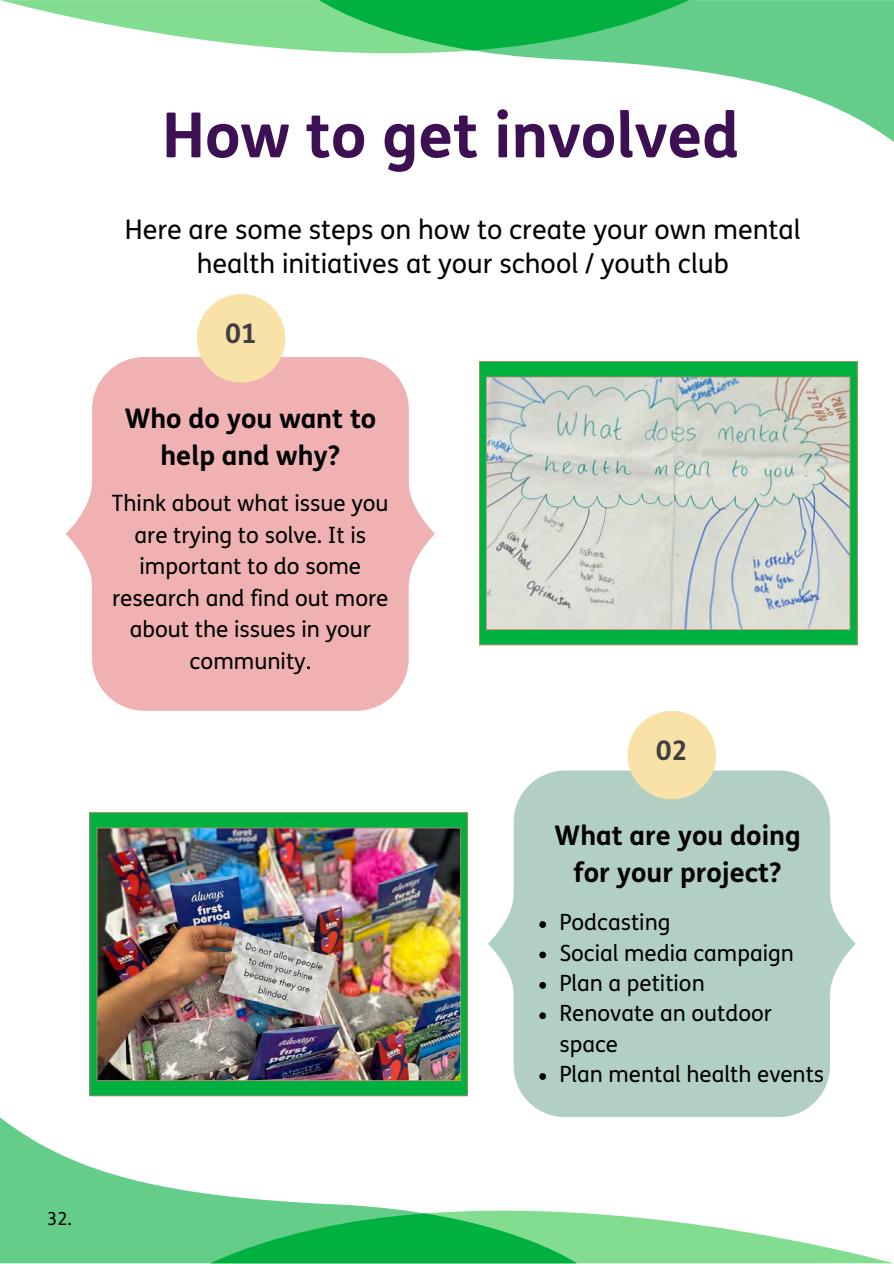
<style>
.page{position:relative;width:894px;height:1264px;background:#fff}
.page>*{position:absolute;margin:0;border:0;box-sizing:border-box;transform-origin:0 0}
.t1{font:700 62.25px "FS Me";color:#3c1053}
.t2{font:27px/33.8px "FS Me";color:#000;text-align:center}
.t3{font:700 27px/37.2px "FS Me";color:#000;text-align:center}
.t4{font:700 27px "FS Me";color:#404040}
.t5{font:22.5px/31.5px "FS Me";color:#000;text-align:center}
.t6{font:22.35px/30.3px "FS Me";color:#000}
.t7{font:18px "FS Me";color:#000}
</style>
<div class="page">
<svg style="left:0;top:0;width:319px;height:51px;fill:#83dd91"></svg>
<svg style="left:319px;top:0;width:574px;height:141px"></svg>
<svg style="left:319px;top:0;width:370px;height:50px;background:#2abe5c"></svg>
<svg style="left:576px;top:1212px;width:316px;height:51px;fill:#83dd91"></svg>
<svg style="left:0;top:1117px;width:576px;height:146px"></svg>
<svg style="left:210px;top:1213px;width:366px;height:50px;background:#2bbe5d"></svg>
<svg style="left:66px;top:357px;width:369px;height:354px;background:#f1bcbc"></svg>
<div style="left:197px;top:294px;width:88px;height:88px;background:#f8e2a8;border-radius:50%"></div>
<svg style="left:488px;top:770px;width:367px;height:347px;background:#bdd5cc"></svg>
<div style="left:627px;top:711px;width:89px;height:88px;background:#f8e2a8;border-radius:50%"></div>
<svg style="left:479px;top:361px;width:378px;height:284px;background:#b4ceb9"></svg>
<img style="left:89px;top:812px;width:379px;height:284px">
<svg style="left:539px;top:921px;width:7px;height:6px"></svg>
<svg style="left:539px;top:951px;width:7px;height:7px"></svg>
<svg style="left:539px;top:981px;width:7px;height:7px"></svg>
<svg style="left:539px;top:1012px;width:7px;height:7px"></svg>
<svg style="left:539px;top:1073px;width:7px;height:6px"></svg>
<p class="t1" style="left:162px;top:100px;width:578px">How to get involved</p>
<h3 class="t2" style="left:125px;top:213px;width:677px">Here are some steps on how to create your own mental health initiatives at your school / youth club</h3>
<h2 class="t4" style="left:225px;top:318px;width:33px">01</h2>
<p class="t3" style="left:124px;top:401px;width:253px">Who do you want to help and why?</p>
<p class="t5" style="left:112px;top:488px;width:278px">Think about what issue you are trying to solve. It is important to do some research and find out more about the issues in your community.</p>
<h4 class="t4" style="left:655px;top:735px;width:33px">02</h4>
<p class="t3" style="left:554px;top:817px;width:248px">What are you doing for your project?</p>
<h2 class="t6" style="left:559px;top:907px;width:112px">Podcasting</h2>
<p class="t6" style="left:559px;top:938px;width:236px">Social media campaign</p>
<p class="t6" style="left:559px;top:968px;width:147px">Plan a petition</p>
<p class="t6" style="left:559px;top:999px;width:214px">Renovate an outdoor space</p>
<p class="t6" style="left:559px;top:1059px;width:266px">Plan mental health events</p>
<p class="t7" style="left:47px;top:1208px;width:26px">32.</p>
</div>
